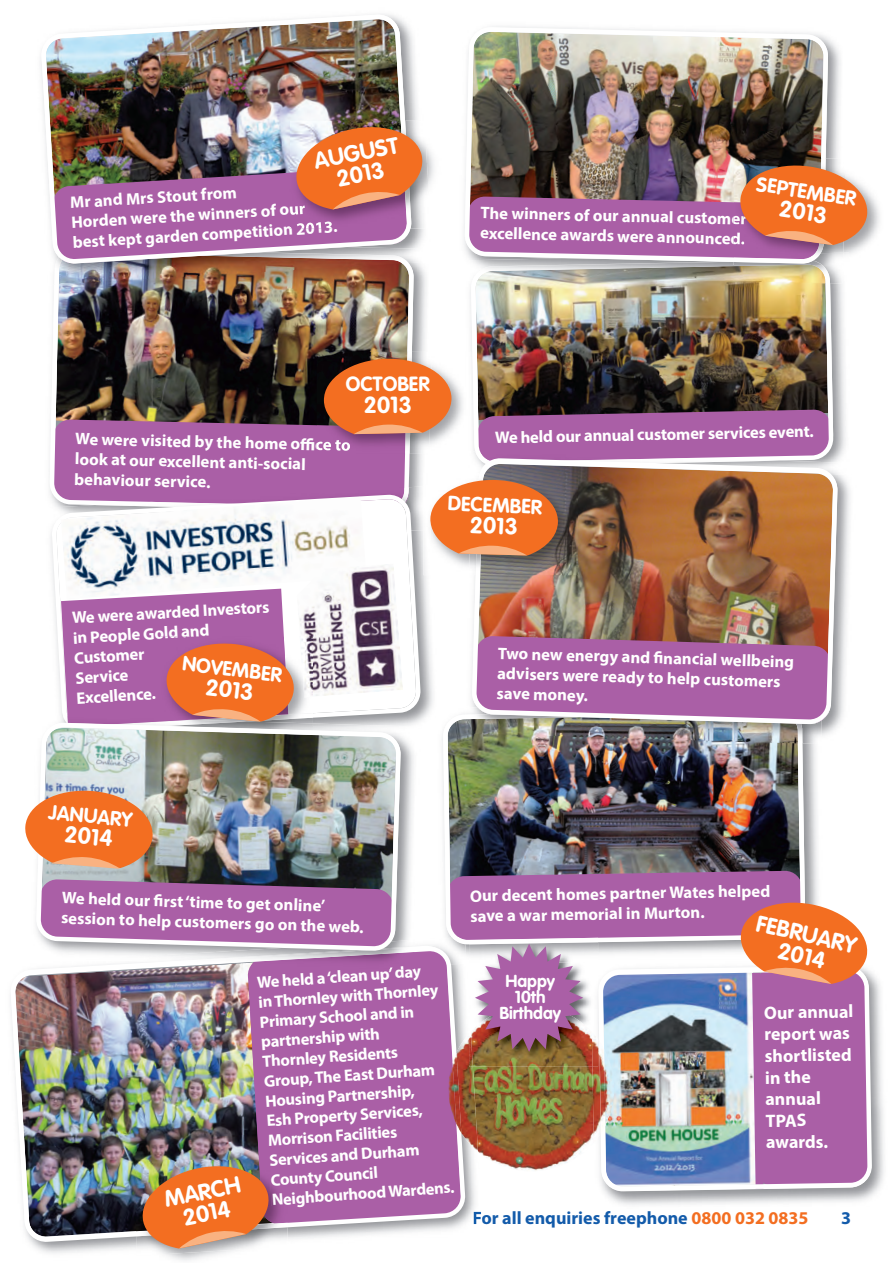
<style>
.page{position:relative;width:893px;height:1263px;background:#fff}
.page>*{position:absolute;margin:0;border:0;box-sizing:border-box;transform-origin:0 0}
.t1{font:700 22.95px/21.6px "VAG Rounded";color:#fff;text-align:center}
.t2{font:700 20.25px "VAG Rounded";letter-spacing:-.005em;color:#fff}
.t3{font:18px/21.6px "Myriad Pro Bold OV WFKJYB";color:#fff}
.t4{font:18px "Myriad Pro Bold OV WFKJYB";color:#135baa}
.t5{font:700 17.1px/16px "VAG Rounded";color:#fff;text-align:center}
.t6{font:16.8px/20.1px "Myriad Pro Bold OV WFKJYB";color:#fff}
.t7{font:16.65px/19.8px "Myriad Pro Bold OV WFKJYB";color:#fff}
.t8{font:16.5px/19.8px "Myriad Pro Bold OV WFKJYB";color:#fff}
.s1{color:#f36e21}
</style>
<div class="page">
<img style="left:414px;top:285px;width:13px;height:67px">
<img style="left:49px;top:285px;width:365px;height:201px">
<img style="left:412px;top:352px;width:13px;height:5px">
<img style="left:317px;top:352px;width:88px;height:5px">
<img style="left:405px;top:352px;width:7px;height:5px">
<img style="left:470px;top:283px;width:376px;height:168px">
<img style="left:471px;top:276px;width:362px;height:175px">
<img style="left:442px;top:735px;width:376px;height:135px">
<img style="left:443px;top:719px;width:362px;height:218px">
<img style="left:492px;top:26px;width:349px;height:132px">
<img style="left:825px;top:266px;width:17px;height:17px">
<img style="left:481px;top:266px;width:344px;height:17px">
<img style="left:812px;top:266px;width:18px;height:15px">
<img style="left:464px;top:27px;width:364px;height:227px">
<img style="left:59px;top:284px;width:349px;height:1px">
<img style="left:41px;top:14px;width:371px;height:226px">
<img style="left:465px;top:482px;width:385px;height:263px">
<img style="left:831px;top:451px;width:15px;height:31px">
<img style="left:465px;top:701px;width:357px;height:43px">
<img style="left:798px;top:724px;width:4px;height:7px">
<img style="left:464px;top:714px;width:334px;height:29px">
<img style="left:472px;top:458px;width:366px;height:266px">
<img style="left:52px;top:116px;width:377px;height:168px">
<img style="left:30px;top:1188px;width:445px;height:65px">
<img style="left:473px;top:1211px;width:10px;height:16px">
<img style="left:10px;top:946px;width:456px;height:296px">
<img style="left:161px;top:1236px;width:127px;height:20px">
<img style="left:275px;top:1160px;width:13px;height:63px">
<img style="left:275px;top:1223px;width:13px;height:13px">
<img style="left:135px;top:1011px;width:140px;height:244px">
<img style="left:872px;top:196px;width:8px;height:42px">
<img style="left:467px;top:158px;width:405px;height:108px">
<img style="left:447px;top:556px;width:22px;height:19px">
<img style="left:469px;top:556px;width:7px;height:19px">
<img style="left:484px;top:556px;width:94px;height:19px">
<img style="left:476px;top:556px;width:8px;height:19px">
<img style="left:50px;top:537px;width:383px;height:183px">
<img style="left:52px;top:357px;width:779px;height:199px">
<div style="left:151px;top:487px;width:253px;height:7px;background:#aa5fa6"></div>
<img style="left:387px;top:491px;width:22px;height:3px">
<img style="left:423px;top:494px;width:10px;height:81px">
<svg style="left:51px;top:494px;width:370px;height:221px"></svg>
<img style="left:61px;top:497px;width:305px;height:92px">
<img style="left:295px;top:563px;width:108px;height:134px">
<img style="left:298px;top:637px;width:15px;height:76px">
<img style="left:298px;top:713px;width:15px;height:2px">
<img style="left:300px;top:637px;width:13px;height:61px">
<img style="left:604px;top:976px;width:280px;height:229px">
<img style="left:29px;top:715px;width:392px;height:245px">
<img style="left:87px;top:940px;width:328px;height:22px">
<img style="left:160px;top:946px;width:255px;height:16px">
<img style="left:228px;top:964px;width:23px;height:1px">
<img style="left:251px;top:964px;width:163px;height:6px">
<img style="left:170px;top:947px;width:245px;height:17px">
<img style="left:401px;top:723px;width:20px;height:15px">
<svg style="left:61px;top:589px;width:237px;height:133px;background:#c4748d"></svg>
<img style="left:67px;top:716px;width:93px;height:6px">
<img style="left:195px;top:721px;width:118px;height:1px">
<img style="left:160px;top:720px;width:35px;height:2px">
<img style="left:160px;top:719px;width:31px;height:2px">
<img style="left:365px;top:965px;width:49px;height:5px">
<img style="left:36px;top:723px;width:365px;height:228px">
<svg style="left:25px;top:786px;width:131px;height:84px;background:#e68b55"></svg>
<img style="left:447px;top:870px;width:427px;height:318px">
<h1 class="t1" style="left:313px;top:152px;width:87px;rotate:-11deg">AUGUST<br>2013</h1>
<p class="t7" style="left:70px;top:192px;width:267px;rotate:-3deg">Mr and Mrs Stout from<br>Horden were the winners of our best kept garden competition 2013.</p>
<p class="t7" style="left:481px;top:203px;width:268px;rotate:1deg">The winners of our annual customer excellence awards were announced.</p>
<p class="t2" style="left:758px;top:176px;width:102px;rotate:9deg">SEPTEMBER</p>
<h1 class="t1" style="left:781px;top:199px;width:50px;rotate:9deg">2013</h1>
<p class="t2" style="left:346px;top:376px;width:85px">OCTOBER</p>
<h1 class="t1" style="left:364px;top:396px;width:50px">2013</h1>
<p class="t7" style="left:75px;top:429px;width:277px;rotate:1deg">We were visited by the home offi ce to look at our excellent anti-social behaviour service.</p>
<p class="t7" style="left:495px;top:427px;width:320px;rotate:-1deg">We held our annual customer services event.</p>
<p class="t2" style="left:448px;top:494px;width:96px;rotate:3deg">DECEMBER</p>
<h1 class="t1" style="left:470px;top:516px;width:50px;rotate:3deg">2013</h1>
<p class="t7" style="left:72px;top:607px;width:199px;rotate:-3deg">We were awarded Investors in People Gold and<br>Customer<br>Service<br>Excellence.</p>
<p class="t2" style="left:184px;top:655px;width:101px;rotate:7deg">NOVEMBER</p>
<h1 class="t1" style="left:207px;top:678px;width:50px;rotate:7deg">2013</h1>
<p class="t7" style="left:498px;top:642px;width:298px;line-height:20.2px;rotate:2deg">Two new energy and fi nancial wellbeing advisers were ready to help customers save money.</p>
<p class="t2" style="left:50px;top:803px;width:85px;rotate:6deg">JANUARY</p>
<h1 class="t1" style="left:66px;top:825px;width:50px;rotate:6deg">2014</h1>
<p class="t7" style="left:62px;top:887px;width:304px;rotate:2deg">We held our fi rst ‘time to get online’ session to help customers go on the web.</p>
<h1 class="t1" style="left:163px;top:1190px;width:79px;rotate:-11deg">MARCH<br>2014</h1>
<p class="t8" style="left:256px;top:972px;width:184px;rotate:-4deg">We held a‘clean up’day inThornley withThornley<br>Primary School and in partnership with<br>Thornley Residents<br>Group,The East Durham<br>Housing Partnership,<br>Esh Property Services,<br>Morrison Facilities<br>Services and Durham<br>County Council<br>NeighbourhoodWardens.</p>
<p class="t6" style="left:470px;top:886px;width:302px;rotate:-1deg">Our decent homes partner Wates helped save a war memorial in Murton.</p>
<h1 class="t1" style="left:759px;top:914px;width:104px;rotate:13deg">FEBRUARY<br>2014</h1>
<p class="t5" style="left:499px;top:974px;width:63px">Happy<br>10th<br>Birthday</p>
<p class="t3" style="left:764px;top:1002px;width:91px;rotate:-1deg">Our annual report was shortlisted in the annual<br>TPAS awards.</p>
<p class="t4" style="left:472px;top:1207px;width:338px">For all enquiries freephone <span class="s1">0800 032 0835</span></p>
<p class="t4" style="left:841px;top:1207px;width:11px">3</p>
</div>
